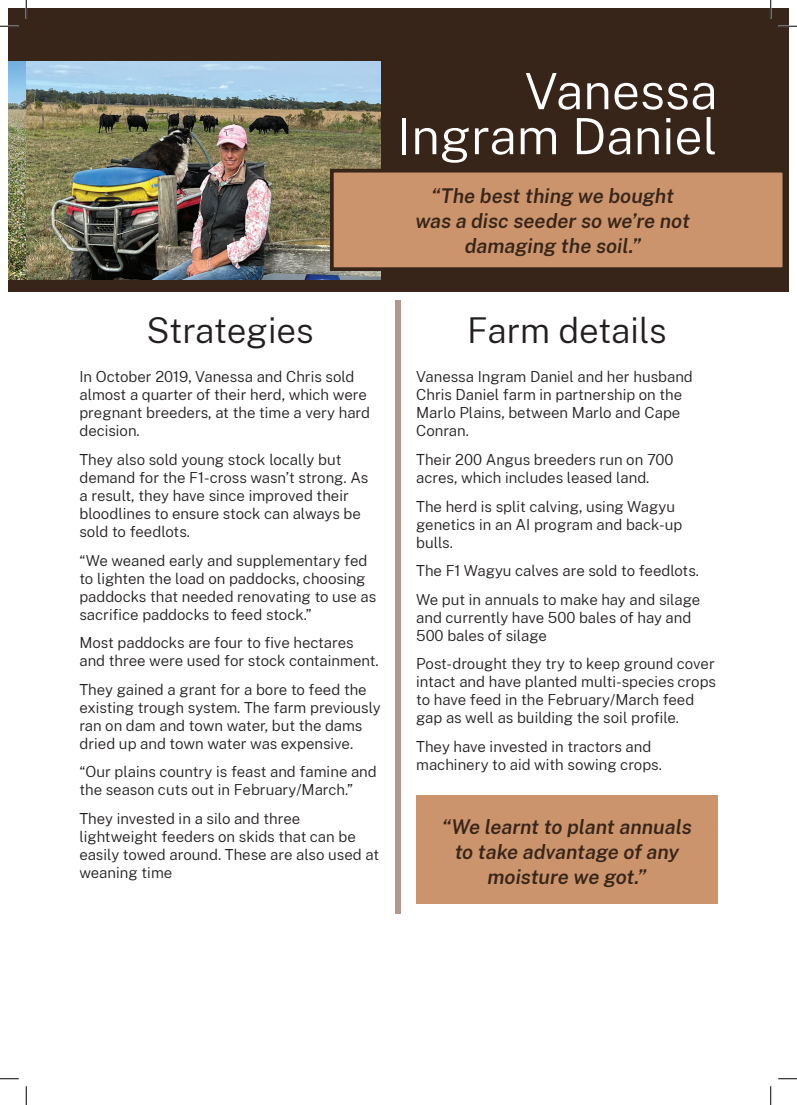
<style>
.page{position:relative;width:797px;height:1105px;background:#fff}
.page>*{position:absolute;margin:0;border:0;box-sizing:border-box;transform-origin:0 0}
.t1{font:300 50px/45px "Public Sans";color:#fff;text-align:right}
.t2{font:300 35px "Public Sans";letter-spacing:-.005em;color:#231f20}
.t3{font:italic 600 20px/25px "Public Sans";color:#37251a;text-align:center}
.t4{font:300 15px/18px "Public Sans";color:#231f20}
</style>
<div class="page">
<div style="left:9px;top:9px;width:17px;height:283px;background:#37251a"></div>
<div style="left:26px;top:9px;width:762px;height:283px;background:#37251a"></div>
<img style="left:9px;top:62px;width:17px;height:218px">
<img style="left:26px;top:62px;width:355px;height:218px">
<div style="left:332px;top:171px;width:452px;height:98px;background:#cb946c"></div>
<div style="left:330px;top:169px;width:456px;height:102px;border:4px solid #37251a"></div>
<div style="left:416px;top:795px;width:301px;height:108px;background:#cb946c"></div>
<div style="left:396px;top:301px;width:5px;height:613px;background:#af998d"></div>
<svg style="left:0;top:25px;width:19px;height:2px"></svg>
<svg style="left:778px;top:25px;width:19px;height:2px"></svg>
<svg style="left:0;top:1078px;width:19px;height:1px"></svg>
<svg style="left:778px;top:1078px;width:19px;height:1px"></svg>
<svg style="left:25px;top:0;width:2px;height:19px"></svg>
<svg style="left:25px;top:1086px;width:2px;height:19px"></svg>
<svg style="left:770px;top:0;width:1px;height:19px"></svg>
<svg style="left:770px;top:1086px;width:1px;height:19px"></svg>
<h1 class="t1" style="left:397px;top:66px;width:321px">Vanessa<br>Ingram Daniel</h1>
<h3 class="t3" style="left:415px;top:182px;width:276px">“The best thing we bought was a disc seeder so we’re not damaging the soil.”</h3>
<h2 class="t2" style="left:467px;top:306px;width:201px">Farm details</h2>
<p class="t4" style="left:416px;top:367px;width:278px">Vanessa Ingram Daniel and her husband<br>Chris Daniel farm in partnership on the<br>Marlo Plains, between Marlo and Cape<br>Conran.</p>
<p class="t4" style="left:416px;top:450px;width:259px">Their 200 Angus breeders run on 700 acres, which includes leased land.</p>
<p class="t4" style="left:416px;top:496px;width:268px">The herd is split calving, using Wagyu genetics in an AI program and back-up bulls.</p>
<p class="t4" style="left:416px;top:556px;width:286px;line-height:28.6px">The F1 Wagyu calves are sold to feedlots.<br>We put in annuals to make hay and silage</p>
<p class="t4" style="left:416px;top:608px;width:276px">and currently have 500 bales of hay and<br>500 bales of silage</p>
<p class="t4" style="left:416px;top:654px;width:301px">Post-drought they try to keep ground cover intact and have planted multi-species crops to have feed in the February/March feed gap as well as building the soil profile.</p>
<p class="t4" style="left:416px;top:737px;width:247px">They have invested in tractors and machinery to aid with sowing crops.</p>
<h2 class="t2" style="left:147px;top:306px;width:169px">Strategies</h2>
<p class="t4" style="left:79px;top:367px;width:292px">In October 2019, Vanessa and Chris sold almost a quarter of their herd, which were pregnant breeders, at the time a very hard decision.</p>
<p class="t4" style="left:79px;top:450px;width:290px">They also sold young stock locally but demand for the F1-cross wasn’t strong. As a result, they have since improved their bloodlines to ensure stock can always be sold to feedlots.</p>
<p class="t4" style="left:79px;top:550px;width:298px">“We weaned early and supplementary fed to lighten the load on paddocks, choosing paddocks that needed renovating to use as sacrifice paddocks to feed stock.”</p>
<p class="t4" style="left:79px;top:633px;width:301px">Most paddocks are four to five hectares and three were used for stock containment.</p>
<p class="t4" style="left:79px;top:680px;width:303px">They gained a grant for a bore to feed the existing trough system. The farm previously ran on dam and town water, but the dams dried up and town water was expensive.</p>
<p class="t4" style="left:79px;top:762px;width:299px">“Our plains country is feast and famine and the season cuts out in February/March.”</p>
<p class="t4" style="left:79px;top:809px;width:301px">They invested in a silo and three lightweight feeders on skids that can be easily towed around. These are also used at weaning time</p>
<h3 class="t3" style="left:442px;top:813px;width:251px">“We learnt to plant annuals to take advantage of any moisture we got.”</h3>
</div>
